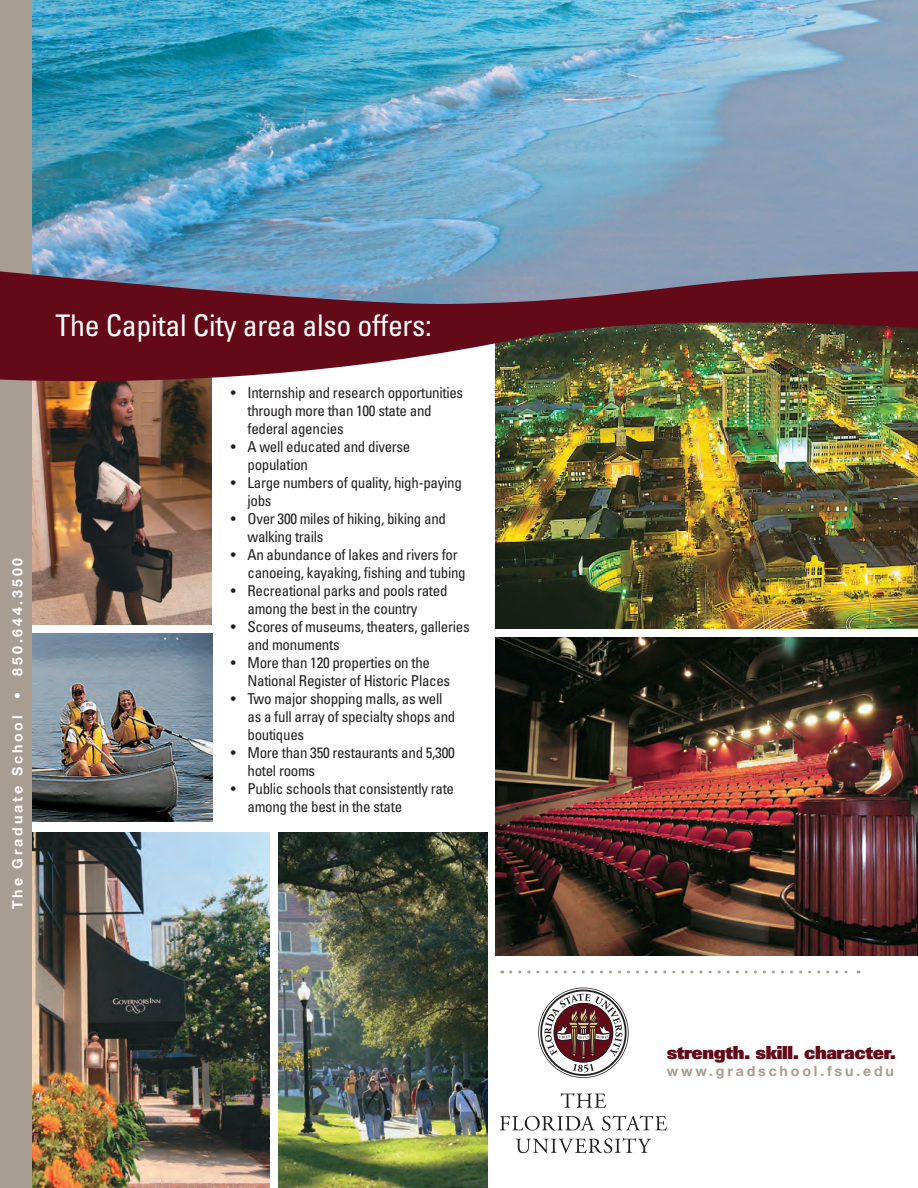
<style>
.page{position:relative;width:918px;height:1188px;background:#fff}
.page>*{position:absolute;margin:0;border:0;box-sizing:border-box;transform-origin:0 0}
.t1{font:condensed 29.85px "Univers LT Std";letter-spacing:-.01em;color:#fff}
.t2{font:18px "Univers LT Std X Black";letter-spacing:-.02em;color:#640918}
.t3{font:condensed 15px/18px "Univers LT Std";letter-spacing:-.02em;color:#231f20}
.t4{font:700 14.1px "Helvetica Neue LT Std";letter-spacing:.2em;color:#fff}
.t5{font:700 14.1px "Helvetica Neue LT Std";letter-spacing:.2em;color:#a79d93}
</style>
<div class="page">
<img style="left:496px;top:412px;width:422px;height:216px">
<img style="left:31px;top:0;width:887px;height:265px">
<img style="left:31px;top:832px;width:238px;height:356px">
<img style="left:31px;top:633px;width:182px;height:189px">
<img style="left:31px;top:412px;width:180px;height:213px">
<div style="left:0;top:0;width:31px;height:1188px;background:#a79d93"></div>
<img style="left:279px;top:832px;width:208px;height:356px">
<img style="left:496px;top:638px;width:422px;height:317px">
<img style="left:0;top:265px;width:918px;height:147px">
<svg style="left:511px;top:970px;width:348px;height:3px"></svg>
<svg style="left:500px;top:1116px;width:95px;height:15px"></svg>
<svg style="left:602px;top:1115px;width:65px;height:16px"></svg>
<svg style="left:561px;top:1093px;width:45px;height:15px"></svg>
<svg style="left:516px;top:1138px;width:135px;height:15px"></svg>
<svg style="left:538px;top:988px;width:91px;height:90px"></svg>
<p class="t4" style="left:9px;top:909px;width:353px;rotate:-90deg">The Graduate School • 850.644.3500</p>
<p class="t1" style="left:55px;top:307px;width:378px">The Capital City area also offers:</p>
<p class="t3" style="left:247px;top:383px;width:217px;text-indent:-16px">• Internship and research opportunities through more than 100 state and federal agencies</p>
<p class="t3" style="left:247px;top:437px;width:164px;text-indent:-16px">• A well educated and diverse population</p>
<p class="t3" style="left:247px;top:473px;width:216px;text-indent:-16px">• Large numbers of quality, high-paying jobs</p>
<p class="t3" style="left:247px;top:509px;width:200px;text-indent:-16px">• Over 300 miles of hiking, biking and walking trails</p>
<p class="t3" style="left:247px;top:545px;width:220px;text-indent:-16px">• An abundance of lakes and rivers for canoeing, kayaking, fishing and tubing</p>
<p class="t3" style="left:247px;top:581px;width:202px;text-indent:-16px">• Recreational parks and pools rated among the best in the country</p>
<p class="t3" style="left:247px;top:617px;width:224px;text-indent:-16px">• Scores of museums, theaters, galleries and monuments</p>
<p class="t3" style="left:247px;top:653px;width:204px;text-indent:-16px">• More than 120 properties on the<br>National Register of Historic Places</p>
<p class="t3" style="left:247px;top:689px;width:209px;text-indent:-16px">• Two major shopping malls, as well as a full array of specialty shops and boutiques</p>
<p class="t3" style="left:247px;top:743px;width:209px;text-indent:-16px">• More than 350 restaurants and 5,300 hotel rooms</p>
<p class="t3" style="left:247px;top:779px;width:208px;text-indent:-16px">• Public schools that consistently rate among the best in the state</p>
<p class="t2" style="left:667px;top:1040px;width:231px">strength. skill. character.</p>
<p class="t5" style="left:667px;top:1062px;width:229px">www.gradschool.fsu.edu</p>
</div>
